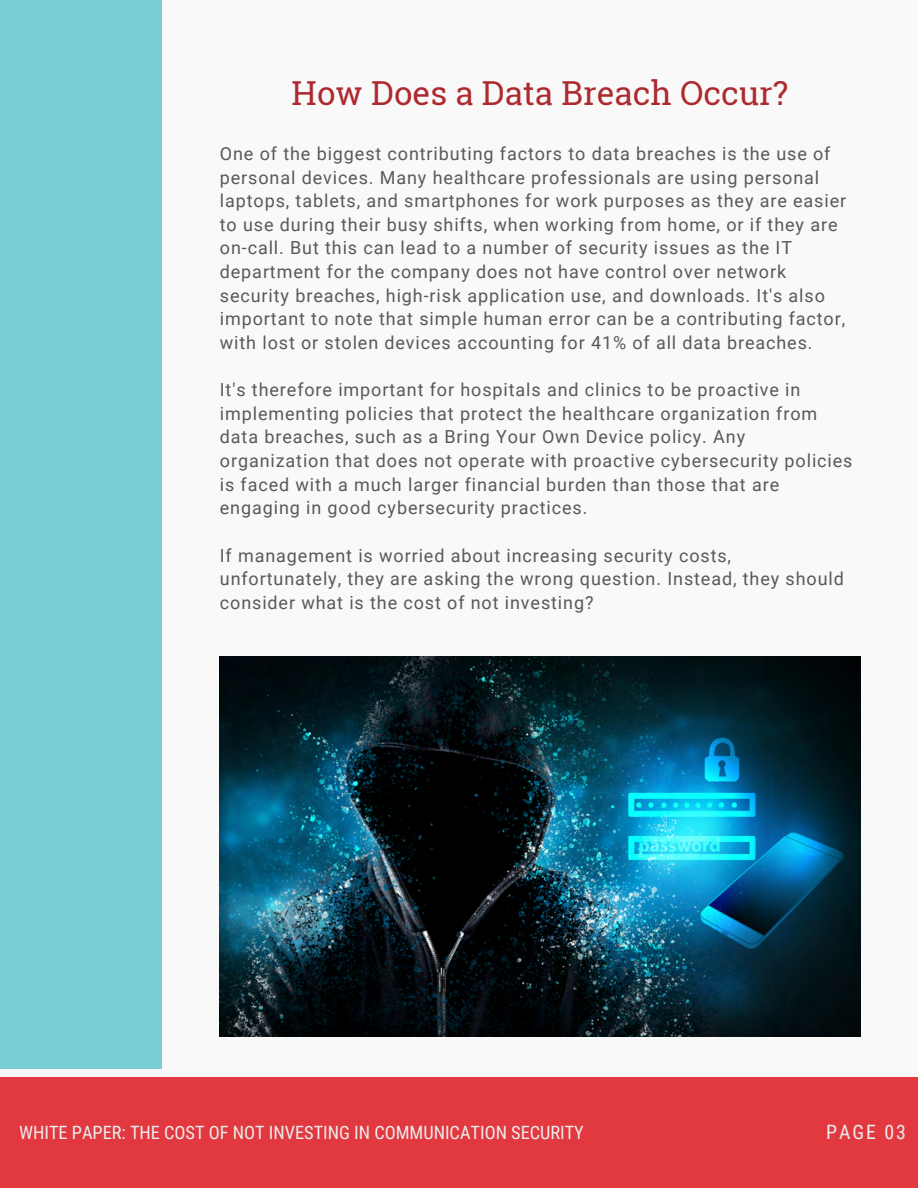
<style>
.page{position:relative;width:918px;height:1188px;background:#f9f9f9}
.page>*{position:absolute;margin:0;border:0;box-sizing:border-box;transform-origin:0 0}
.t1{font:33.15px "Roboto Slab";color:#ad2b30}
.t2{font:19.8px "Roboto Condensed";letter-spacing:.1em;color:#ededed}
.t3{font:18.3px "Roboto Condensed";color:#ededed}
.t4{font:18px/23.7px "Roboto";letter-spacing:.05em;color:#58595b}
</style>
<div class="page">
<div style="left:0;top:1078px;width:918px;height:110px;background:#e2383f"></div>
<div style="left:0;top:0;width:162px;height:1069px;background:#7aced6"></div>
<img style="left:220px;top:657px;width:640px;height:379px">
<p class="t1" style="left:292px;top:70px;width:498px">How Does a Data Breach Occur?</p>
<p class="t4" style="left:220px;top:142px;width:628px">One of the biggest contributing factors to data breaches is the use of personal devices. Many healthcare professionals are using personal laptops, tablets, and smartphones for work purposes as they are easier to use during their busy shifts, when working from home, or if they are on-call. But this can lead to a number of security issues as the IT department for the company does not have control over network security breaches, high-risk application use, and downloads. It's also important to note that simple human error can be a contributing factor, with lost or stolen devices accounting for 41% of all data breaches.</p>
<p class="t4" style="left:220px;top:378px;width:634px">It's therefore important for hospitals and clinics to be proactive in implementing policies that protect the healthcare organization from data breaches, such as a Bring Your Own Device policy. Any organization that does not operate with proactive cybersecurity policies is faced with a much larger financial burden than those that are engaging in good cybersecurity practices.</p>
<p class="t4" style="left:220px;top:544px;width:626px">If management is worried about increasing security costs, unfortunately, they are asking the wrong question. Instead, they should consider what is the cost of not investing?</p>
<p class="t3" style="left:19px;top:1122px;width:566px">WHITE PAPER: THE COST OF NOT INVESTING IN COMMUNICATION SECURITY</p>
<p class="t2" style="left:826px;top:1121px;width:81px">PAGE 03</p>
</div>
